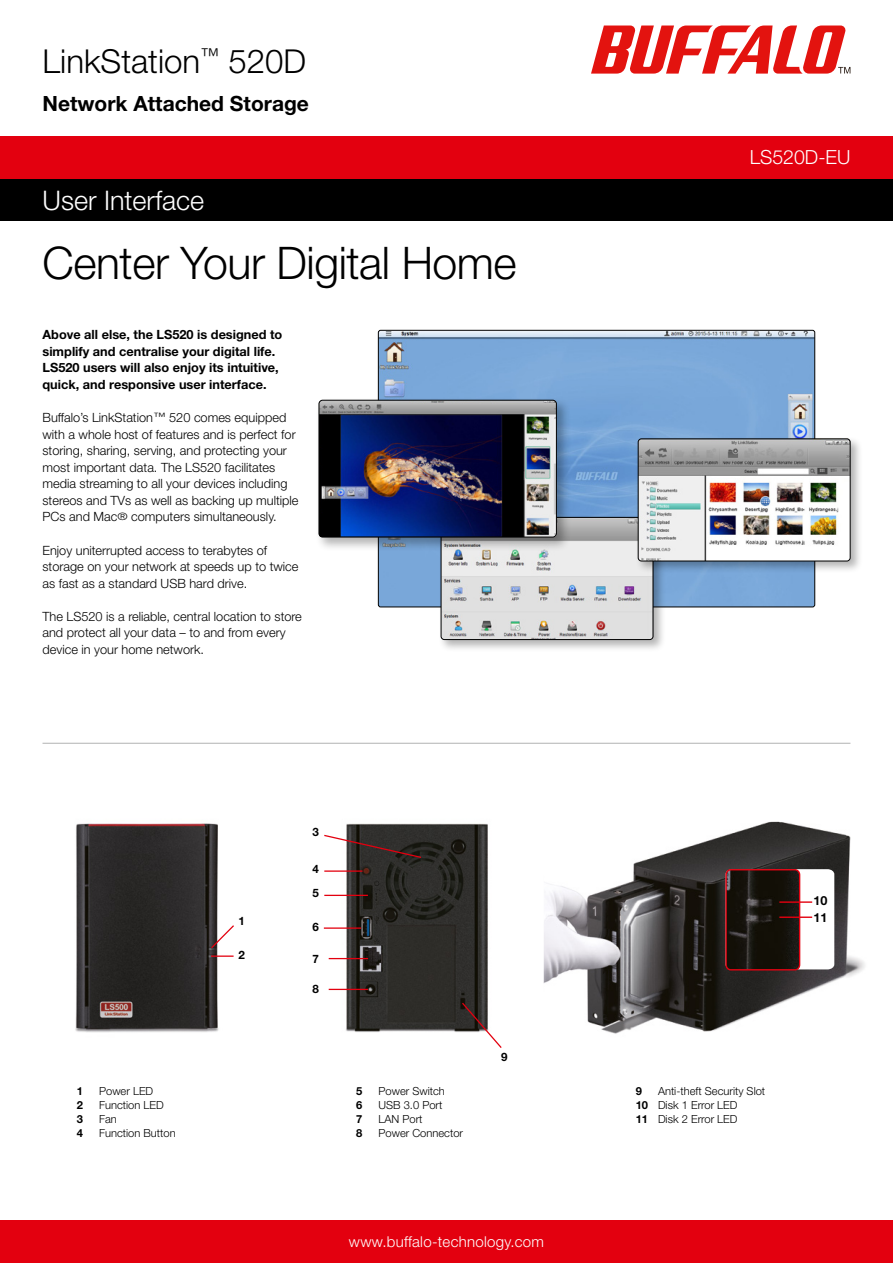
<style>
.page{position:relative;width:893px;height:1263px;background:#fff}
.page>*{position:absolute;margin:0;border:0;box-sizing:border-box;transform-origin:0 0}
.t1{font:300 45px "Helvetica Neue LT Pro";letter-spacing:-.01em;color:#000}
.t2{font:300 33px "Helvetica Neue LT Pro";color:#000}
.t3{font:300 27px "Helvetica Neue LT Pro";color:#fff}
.t4{font:700 21px "Helvetica Neue LT Pro";color:#000}
.t5{font:300 19.5px "Helvetica Neue LT Pro";color:#fff}
.t6{font:300 15px "Helvetica Neue LT Pro";letter-spacing:.02em;color:#fff}
.t7{font:300 12.75px/16.5px "Helvetica Neue LT Pro";color:#000}
.t8{font:700 12.75px/16.5px "Helvetica Neue LT Pro";color:#000}
.t9{font:700 12.6px/17px "Helvetica Neue LT Pro";color:#000}
.t10{font:700 11.55px/24.3px "Helvetica Neue LT Pro";color:#000}
.t11{font:300 11.1px/14px "Helvetica Neue LT Pro";color:#000}
.t12{font:700 11.1px "Helvetica Neue LT Pro";color:#000}
.s1{font-size:10.2px}
.s2{font-weight:700}
</style>
<div class="page">
<div style="left:0;top:179px;width:893px;height:42px;background:#000"></div>
<div style="left:0;top:136px;width:893px;height:43px;background:#e3000f"></div>
<div style="left:0;top:1220px;width:893px;height:43px;background:#e3000f"></div>
<svg style="left:591px;top:26px;width:259px;height:48px"></svg>
<img style="left:378px;top:330px;width:437px;height:277px">
<div style="left:438px;top:514px;width:228px;height:139px;background:#000;opacity:.3"></div>
<img style="left:443px;top:519px;width:208px;height:119px">
<div style="left:441px;top:517px;width:212px;height:123px;border:1px solid #000;border-radius:3px"></div>
<div style="left:635px;top:436px;width:228px;height:138px;background:#000;opacity:.3"></div>
<img style="left:638px;top:440px;width:212px;height:121px">
<div style="left:638px;top:438px;width:212px;height:123px;border:1px solid #000;border-radius:3px"></div>
<div style="left:316px;top:397px;width:255px;height:154px;background:#000;opacity:.3"></div>
<img style="left:319px;top:400px;width:237px;height:137px">
<div style="left:319px;top:400px;width:238px;height:137px;border:1px solid #000;border-radius:4px"></div>
<img style="left:75px;top:823px;width:144px;height:210px">
<svg style="left:210px;top:924px;width:24px;height:26px"></svg>
<hr style="left:211px;top:955px;width:23px;height:2px;background:#e3000f">
<img style="left:332px;top:823px;width:156px;height:209px">
<hr style="left:324px;top:895px;width:44px;height:1px;background:#e3000f">
<hr style="left:324px;top:870px;width:39px;height:2px;background:#e3000f">
<svg style="left:324px;top:834px;width:99px;height:25px"></svg>
<hr style="left:324px;top:927px;width:37px;height:2px;background:#e3000f">
<hr style="left:329px;top:958px;width:39px;height:1px;background:#e3000f">
<hr style="left:329px;top:989px;width:39px;height:1px;background:#e3000f">
<svg style="left:461px;top:1001px;width:41px;height:47px"></svg>
<img style="left:544px;top:822px;width:321px;height:212px">
<svg style="left:725px;top:869px;width:109px;height:100px"></svg>
<img style="left:726px;top:870px;width:74px;height:100px">
<div style="left:725px;top:869px;width:75px;height:101px;border:1px solid #e3000f;border-radius:5px"></div>
<hr style="left:779px;top:901px;width:33px;height:2px;background:#e3000f">
<hr style="left:779px;top:916px;width:33px;height:2px;background:#e3000f">
<hr style="left:43px;top:743px;width:807px;height:1px;background:#b1b2b3">
<h2 class="t2" style="left:43px;top:41px;width:265px">LinkStation<sup>™</sup> 520D</h2>
<h3 class="t4" style="left:43px;top:90px;width:268px">Network Attached Storage</h3>
<h3 class="t3" style="left:43px;top:183px;width:163px">User Interface</h3>
<h1 class="t1" style="left:43px;top:235px;width:476px">Center Your Digital Home</h1>
<p class="t8" style="left:43px;top:326px;width:241px">Above all else, the LS520 is designed to simplify and centralise your digital life.<br>LS520 users will also enjoy its intuitive, quick, and responsive user interface.</p>
<p class="t7" style="left:43px;top:409px;width:257px">Buffalo’s LinkStation<span class="s1">™</span> 520 comes equipped with a whole host of features and is perfect for storing, sharing, serving, and protecting your most important data. The LS520 facilitates media streaming to all your devices including stereos and TVs as well as backing up multiple PCs and Mac <span class="s1">®</span> computers simultaneously.</p>
<p class="t7" style="left:43px;top:541px;width:258px">Enjoy uniterrupted access to terabytes of storage on your network at speeds up to twice as fast as a standard USB hard drive.</p>
<p class="t7" style="left:43px;top:608px;width:261px">The LS520 is a reliable, central location to store and protect all your data – to and from every device in your home network.</p>
<p class="t12" style="left:77px;top:1084px;width:8px">1</p>
<p class="t11" style="left:99px;top:1083px;width:56px">Power LED</p>
<p class="t12" style="left:77px;top:1098px;width:8px">2</p>
<p class="t11" style="left:99px;top:1097px;width:66px">Function LED</p>
<p class="t12" style="left:77px;top:1112px;width:8px">3</p>
<p class="t11" style="left:99px;top:1111px;width:19px">Fan</p>
<p class="t12" style="left:77px;top:1126px;width:8px">4</p>
<p class="t11" style="left:99px;top:1125px;width:78px">Function Button</p>
<p class="t10" style="left:239px;top:908px;width:8px">1</p>
<p class="t10" style="left:239px;top:942px;width:8px">2</p>
<p class="t10" style="left:312px;top:820px;width:8px">3</p>
<p class="t10" style="left:312px;top:856px;width:8px">4<br>5</p>
<p class="t10" style="left:312px;top:914px;width:8px">6</p>
<p class="t10" style="left:312px;top:946px;width:8px">7</p>
<p class="t10" style="left:312px;top:977px;width:8px">8</p>
<p class="t12" style="left:356px;top:1084px;width:8px">5</p>
<p class="t11" style="left:379px;top:1083px;width:68px">Power Switch</p>
<p class="t12" style="left:356px;top:1098px;width:8px">6</p>
<p class="t11" style="left:379px;top:1097px;width:65px">USB 3.0 Port</p>
<p class="t12" style="left:356px;top:1112px;width:8px">7</p>
<p class="t11" style="left:379px;top:1111px;width:46px">LAN Port</p>
<p class="t12" style="left:356px;top:1126px;width:8px">8</p>
<p class="t11" style="left:379px;top:1125px;width:86px">Power Connector</p>
<p class="t10" style="left:501px;top:1045px;width:8px">9</p>
<p class="t6" style="left:349px;top:1232px;width:197px">www.buffalo-technology.com</p>
<h3 class="t5" style="left:750px;top:145px;width:102px">LS520D-EU</h3>
<p class="t9" style="left:814px;top:892px;width:15px">10<br>11</p>
<p class="t11" style="left:636px;top:1083px;width:131px;text-indent:22px">Anti-theft Security Slot<br><span class="s2">10</span> Disk 1 Error LED<br><span class="s2">11</span> Disk 2 Error LED</p>
<p class="t12" style="left:636px;top:1084px;width:8px">9</p>
</div>
